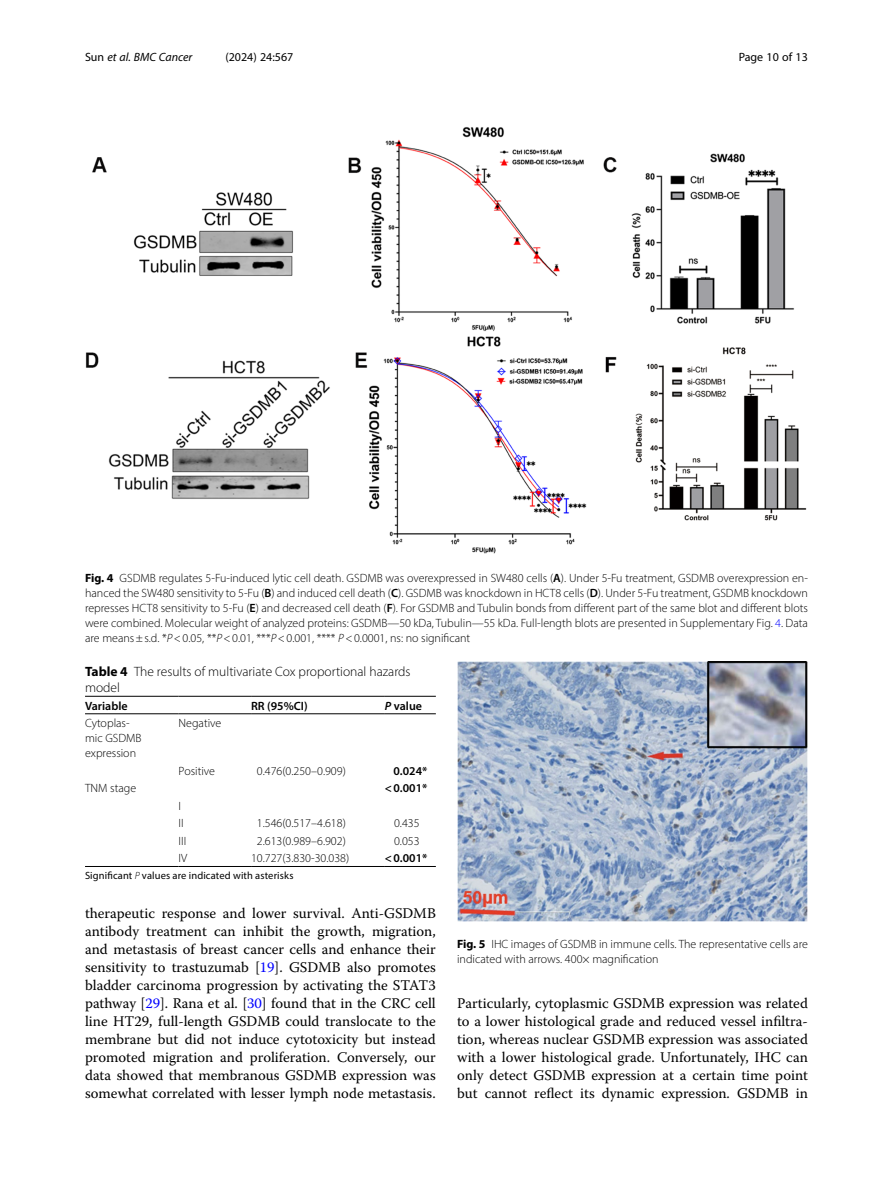
<style>
.page{position:relative;width:893px;height:1191px;background:#fff}
.page>*{position:absolute;margin:0;border:0;box-sizing:border-box;transform-origin:0 0}
.Body_Text_Indent{font:14.7px/18px "Warnock Pro";color:#000;text-align:justify}
.Table_Caption{font:300 13.5px/16.5px "Myriad Pro";color:#000}
.Figure_Caption{font:300 12px/15px "Myriad Pro";color:#000}
.Table_Body{font:300 12px/15px "Myriad Pro";color:#000}
.Table_Head{font:600 12px "Myriad Pro";color:#000}
.t1{font:12px "Myriad Pro";color:#000}
.Table_Body-2{font:600 12px "Myriad Pro";color:#000}
.t2{font:italic 12px "Myriad Pro";color:#000}
.Table_Footnote{font:10.5px "Myriad Pro";letter-spacing:.01em;color:#000}
.s1{font-style:normal}
.s2{font-weight:700}
.s3{font-weight:600}
.s4{color:#00f}
.s5{font-style:italic}
.s6{font-weight:300;font-style:italic}
</style>
<div class="page">
<hr style="left:85px;top:713px;width:94px;height:1px;background:#000">
<hr style="left:179px;top:696px;width:72px;height:1px;background:#000">
<hr style="left:179px;top:713px;width:72px;height:1px;background:#000">
<hr style="left:251px;top:696px;width:134px;height:1px;background:#000">
<hr style="left:251px;top:713px;width:134px;height:1px;background:#000">
<hr style="left:385px;top:696px;width:51px;height:1px;background:#000">
<hr style="left:385px;top:713px;width:51px;height:1px;background:#000">
<hr style="left:179px;top:866px;width:72px;height:1px;background:#000">
<hr style="left:251px;top:866px;width:134px;height:1px;background:#000">
<hr style="left:385px;top:866px;width:51px;height:1px;background:#000">
<hr style="left:85px;top:866px;width:94px;height:1px;background:#000">
<hr style="left:85px;top:696px;width:94px;height:1px;background:#000">
<img style="left:457px;top:661px;width:351px;height:260px">
<img style="left:85px;top:127px;width:722px;height:427px">
<p class="t2" style="left:85px;top:50px;width:109px"><span class="s1">Sun</span> et al. BMC Cancer</p>
<p class="t1" style="left:225px;top:50px;width:70px">(2024) 24:567</p>
<p class="t1" style="left:739px;top:50px;width:71px">Page 10 of 13</p>
<p class="Figure_Caption" style="left:85px;top:570px;width:724px;text-align:justify"><span class="s2">Fig. 4</span> GSDMB regulates 5-Fu-induced lytic cell death. GSDMB was overexpressed in SW480 cells (<span class="s3">A</span>). Under 5-Fu treatment, GSDMB overexpression en&shy;hanced the SW480 sensitivity to 5-Fu (<span class="s3">B</span>) and induced cell death (<span class="s3">C</span>). GSDMB was knockdown in HCT8 cells (<span class="s3">D</span>). Under 5-Fu treatment, GSDMB knockdown represses HCT8 sensitivity to 5-Fu (<span class="s3">E</span>) and decreased cell death (<span class="s3">F</span>). For GSDMB and Tubulin bonds from different part of the same blot and different blots were combined. Molecular weight of analyzed proteins: GSDMB—50 kDa, Tubulin—55 kDa. Full-length blots are presented in Supplementary Fig. <span class="s4">4</span>. Data are means±s.d. *<span class="s5">P</span>&lt;0.05, **<span class="s5">P</span>&lt;0.01, ***<span class="s5">P</span>&lt;0.001, **** <span class="s5">P</span>&lt;0.0001, ns: no significant</p>
<p class="Table_Caption" style="left:85px;top:662px;width:327px"><span class="s2">Table 4</span> The results of multivariate Cox proportional hazards model</p>
<p class="Table_Head" style="left:85px;top:698px;width:44px">Variable</p>
<p class="Table_Head" style="left:251px;top:698px;width:58px">RR (95%CI)</p>
<p class="Table_Head" style="left:385px;top:698px;width:39px"><span class="s5">P</span> value</p>
<p class="Table_Body" style="left:85px;top:715px;width:58px">Cytoplas&shy;mic GSDMB expression</p>
<p class="Table_Body" style="left:179px;top:715px;width:44px">Negative</p>
<p class="Table_Body" style="left:179px;top:763px;width:38px">Positive</p>
<p class="Table_Body" style="left:257px;top:763px;width:90px">0.476(0.250–0.909)</p>
<p class="Table_Body-2" style="left:394px;top:763px;width:35px">0.024*</p>
<p class="Table_Body" style="left:85px;top:780px;width:53px">TNM stage</p>
<p class="Table_Body-2" style="left:385px;top:780px;width:44px">&lt;0.001*</p>
<p class="Table_Body" style="left:179px;top:798px;width:4px">I</p>
<p class="Table_Body" style="left:179px;top:815px;width:7px">II</p>
<p class="Table_Body" style="left:257px;top:815px;width:90px">1.546(0.517–4.618)</p>
<p class="Table_Body" style="left:394px;top:815px;width:27px">0.435</p>
<p class="Table_Body" style="left:179px;top:833px;width:9px">III</p>
<p class="Table_Body" style="left:257px;top:833px;width:90px">2.613(0.989–6.902)</p>
<p class="Table_Body" style="left:394px;top:833px;width:27px">0.053</p>
<p class="Table_Body" style="left:179px;top:850px;width:10px">IV</p>
<p class="Table_Body" style="left:251px;top:850px;width:100px">10.727(3.830-30.038)</p>
<p class="Table_Body-2" style="left:385px;top:850px;width:44px">&lt;0.001*</p>
<p class="Table_Footnote" style="left:85px;top:868px;width:210px">Significant <span class="s6">P</span> values are indicated with asterisks</p>
<p class="Body_Text_Indent" style="left:85px;top:904px;width:352px">therapeutic response and lower survival. Anti-GSDMB antibody treatment can inhibit the growth, migration, and metastasis of breast cancer cells and enhance their sensitivity to trastuzumab [<span class="s4">19</span>]. GSDMB also promotes bladder carcinoma progression by activating the STAT3 pathway [<span class="s4">29</span>]. Rana et al. [<span class="s4">30</span>] found that in the CRC cell line HT29, full-length GSDMB could translocate to the membrane but did not induce cytotoxicity but instead promoted migration and proliferation. Conversely, our data showed that membranous GSDMB expression was somewhat correlated with lesser lymph node metastasis.</p>
<p class="Figure_Caption" style="left:457px;top:936px;width:352px"><span class="s2">Fig. 5</span> IHC images of GSDMB in immune cells. The representative cells are indicated with arrows. 400× magnification</p>
<p class="Body_Text_Indent" style="left:457px;top:994px;width:352px">Particularly, cytoplasmic GSDMB expression was related to a lower histological grade and reduced vessel infiltra&shy;tion, whereas nuclear GSDMB expression was associated with a lower histological grade. Unfortunately, IHC can only detect GSDMB expression at a certain time point but cannot reflect its dynamic expression. GSDMB in</p>
</div>
